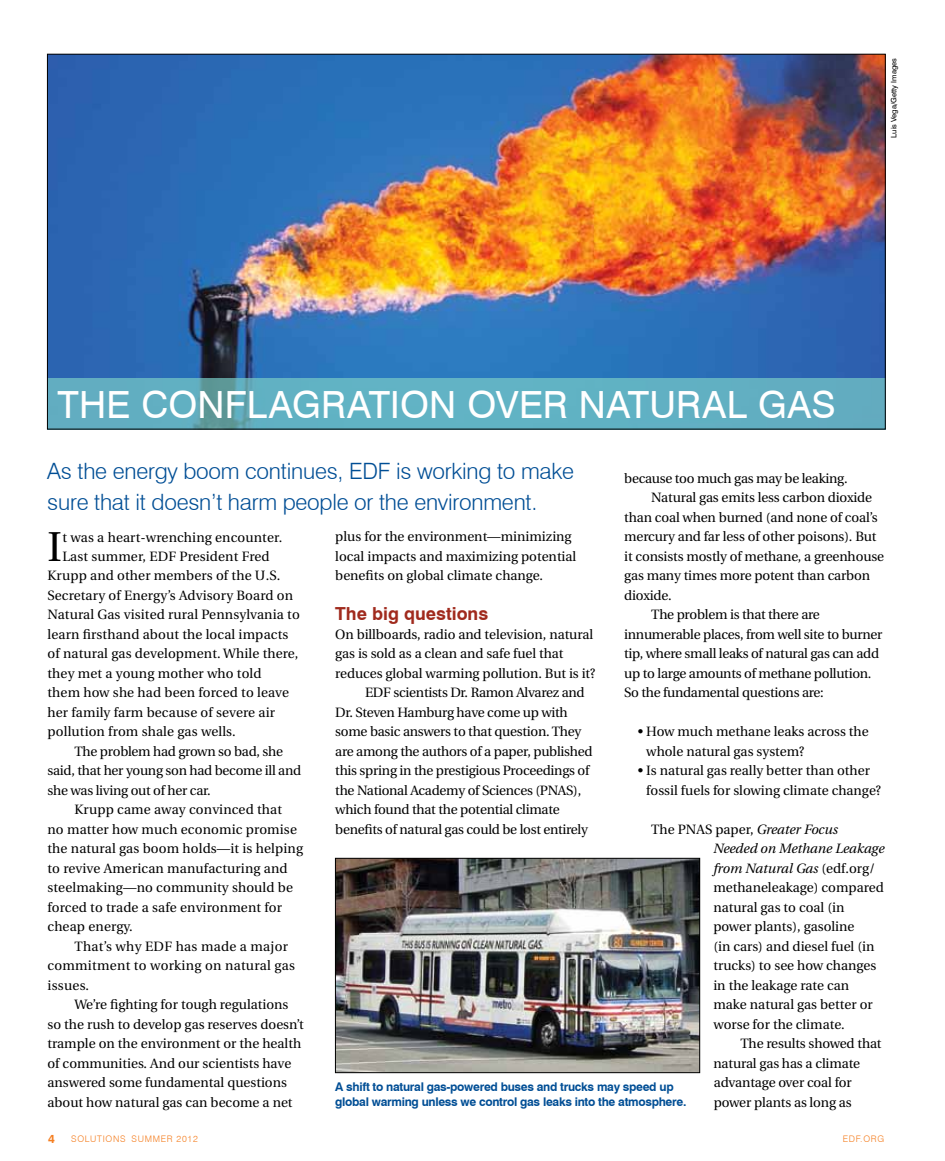
<style>
.page{position:relative;width:945px;height:1161px;background:#fff}
.page>*{position:absolute;margin:0;border:0;box-sizing:border-box;transform-origin:0 0}
.t1{font:41.7px "Utopia";color:#000}
.t2{font:37.5px "Swiss 721 BT";letter-spacing:.005em;color:#fff}
.t3{font:300 22.5px/31.5px "Swiss 721 BT";letter-spacing:-.01em;color:#004e95}
.t4{font:700 18px "Swiss 721 BT";color:#a02a1d}
.t5{font:13.5px/19.5px "Utopia";color:#000}
.t6{font:13.5px "Utopia";letter-spacing:-.02em;color:#000}
.t7{font:13.5px "Utopia";letter-spacing:.02em;color:#000}
.t8{font:700 12px/15px "Swiss 721 BT";letter-spacing:-.025em;color:#004e95}
.t9{font:700 12px "Swiss 721 BT";color:#f57e20}
.t10{font:300 9px "Swiss 721 BT";letter-spacing:.08em;color:#f57e20}
.t11{font:7.5px "Swiss 721 BT";color:#000}
.s1{font-style:italic}
</style>
<div class="page">
<img style="left:49px;top:56px;width:835px;height:322px">
<div style="left:47px;top:378px;width:839px;height:51px;background:#61b0c3"></div>
<img style="left:337px;top:860px;width:361px;height:211px">
<div style="left:335px;top:858px;width:365px;height:215px;border:1px solid #000"></div>
<p class="t11" style="left:889px;top:138px;width:81px;rotate:-90deg">LUIS VEGA/GETTY I MAGES</p>
<h2 class="t2" style="left:57px;top:382px;width:774px">THE CONFLAGRATION OVER NATURAL GAS</h2>
<h3 class="t3" style="left:47px;top:455px;width:528px">As the energy boom continues, ED F is working to make sure that it doesn’t harm people or the environment.</h3>
<p class="t6" style="left:624px;top:471px;width:225px">because too much gas may be leaking.</p>
<p class="t5" style="left:651px;top:488px;width:222px">Natural gas emits less carbon dioxide</p>
<p class="t5" style="left:624px;top:508px;width:255px">than coal when burned (and none of coal’s</p>
<p class="t5" style="left:624px;top:527px;width:254px">mercury and far less of other poisons). But</p>
<p class="t5" style="left:624px;top:547px;width:261px">it consists mostly of methane, a greenhouse</p>
<p class="t5" style="left:624px;top:566px;width:247px">gas many times more potent than carbon</p>
<p class="t5" style="left:624px;top:586px;width:49px">dioxide.</p>
<p class="t6" style="left:651px;top:607px;width:170px">The problem is that there are</p>
<p class="t6" style="left:624px;top:627px;width:260px">innumerable places, from well site to burner</p>
<p class="t6" style="left:624px;top:646px;width:256px">tip, where small leaks of natural gas can add</p>
<p class="t6" style="left:624px;top:666px;width:249px">up to large amounts of methane pollution.</p>
<p class="t6" style="left:624px;top:685px;width:201px">So the fundamental questions are:</p>
<p class="t5" style="left:646px;top:722px;width:224px;text-indent:-9px">• How much methane leaks across the whole natural gas system?</p>
<p class="t5" style="left:646px;top:761px;width:236px;text-indent:-9px">• Is natural gas really better than other fossil fuels for slowing climate change?</p>
<p class="t5" style="left:713px;top:820px;width:173px;text-indent:-62px">The PNAS paper, <span class="s1">Greater Focus<br>Needed on Methane Leakage from Natural Gas</span> (edf.org/ methaneleakage) compared natural gas to coal (in power plants), gasoline<br>(in cars) and diesel fuel (in trucks) to see how changes in the leakage rate can make natural gas better or worse for the climate.</p>
<p class="t5" style="left:713px;top:1034px;width:170px;text-indent:27px">The results showed that natural gas has a climate advantage over coal for power plants as long as</p>
<p class="t5" style="left:335px;top:527px;width:243px">plus for the environment—minimizing local impacts and maximizing potential benefits on global climate change.</p>
<h3 class="t4" style="left:335px;top:602px;width:154px">The big questions</h3>
<p class="t5" style="left:335px;top:625px;width:259px">On billboards, radio and television, natural</p>
<p class="t5" style="left:335px;top:644px;width:230px">gas is sold as a clean and safe fuel that</p>
<p class="t5" style="left:335px;top:664px;width:262px">reduces global warming pollution. But is it?</p>
<p class="t6" style="left:365px;top:685px;width:221px">EDF scientists Dr. Ramon Alvarez and</p>
<p class="t6" style="left:335px;top:705px;width:234px">Dr. Steven Hamburg have come up with</p>
<p class="t6" style="left:335px;top:724px;width:247px">some basic answers to that question. They</p>
<p class="t6" style="left:335px;top:744px;width:259px">are among the authors of a paper, published</p>
<p class="t6" style="left:335px;top:763px;width:256px">this spring in the prestigious Proceedings of</p>
<p class="t6" style="left:335px;top:783px;width:248px">the National Academy of Sciences (PNAS),</p>
<p class="t6" style="left:335px;top:802px;width:226px">which found that the potential climate</p>
<p class="t6" style="left:335px;top:822px;width:254px">benefits of natural gas could be lost entirely</p>
<h1 class="t1" style="left:48px;top:524px;width:16px">I</h1>
<p class="t5" style="left:62px;top:527px;width:221px">t was a heart-wrenching encounter.</p>
<p class="t5" style="left:62px;top:547px;width:209px">Last summer, EDF President Fred</p>
<p class="t5" style="left:48px;top:566px;width:234px">Krupp and other members of the U.S.</p>
<p class="t5" style="left:48px;top:586px;width:247px">Secretary of Energy’s Advisory Board on</p>
<p class="t5" style="left:48px;top:605px;width:254px">Natural Gas visited rural Pennsylvania to</p>
<p class="t5" style="left:48px;top:625px;width:242px">learn firsthand about the local impacts</p>
<p class="t5" style="left:48px;top:644px;width:252px">of natural gas development. While there,</p>
<p class="t5" style="left:48px;top:664px;width:216px">they met a young mother who told</p>
<p class="t5" style="left:48px;top:683px;width:243px">them how she had been forced to leave</p>
<p class="t5" style="left:48px;top:703px;width:229px">her family farm because of severe air</p>
<p class="t5" style="left:48px;top:722px;width:190px">pollution from shale gas wells.</p>
<p class="t6" style="left:75px;top:744px;width:210px">The problem had grown so bad, she</p>
<p class="t6" style="left:48px;top:763px;width:255px">said, that her young son had become ill and</p>
<p class="t6" style="left:48px;top:783px;width:165px">she was living out of her car.</p>
<p class="t5" style="left:75px;top:800px;width:209px">Krupp came away convinced that</p>
<p class="t5" style="left:48px;top:820px;width:251px">no matter how much economic promise</p>
<p class="t5" style="left:48px;top:839px;width:257px">the natural gas boom holds—it is helping</p>
<p class="t5" style="left:48px;top:859px;width:242px">to revive American manufacturing and</p>
<p class="t5" style="left:48px;top:878px;width:247px">steelmaking—no community should be</p>
<p class="t5" style="left:48px;top:898px;width:236px">forced to trade a safe environment for</p>
<p class="t5" style="left:48px;top:917px;width:87px">cheap energy.</p>
<p class="t7" style="left:75px;top:939px;width:215px">That’s why EDF has made a major</p>
<p class="t7" style="left:48px;top:958px;width:249px">commitment to working on natural gas</p>
<p class="t5" style="left:48px;top:976px;width:43px">issues.</p>
<p class="t5" style="left:75px;top:995px;width:215px">We’re fighting for tough regulations</p>
<p class="t5" style="left:48px;top:1015px;width:258px">so the rush to develop gas reserves doesn’t</p>
<p class="t5" style="left:48px;top:1034px;width:255px">trample on the environment or the health</p>
<p class="t5" style="left:48px;top:1054px;width:245px">of communities. And our scientists have</p>
<p class="t5" style="left:48px;top:1073px;width:241px">answered some fundamental questions</p>
<p class="t5" style="left:48px;top:1093px;width:247px">about how natural gas can become a net</p>
<p class="t8" style="left:335px;top:1079px;width:353px">A shift to natural gas-powered buses and trucks may speed up global warming unless we control gas leaks into the atmosphere.</p>
<p class="t9" style="left:48px;top:1131px;width:8px">4</p>
<p class="t10" style="left:71px;top:1133px;width:128px">solutions Summer 2012</p>
<p class="t10" style="left:843px;top:1133px;width:43px">edf.org</p>
</div>
